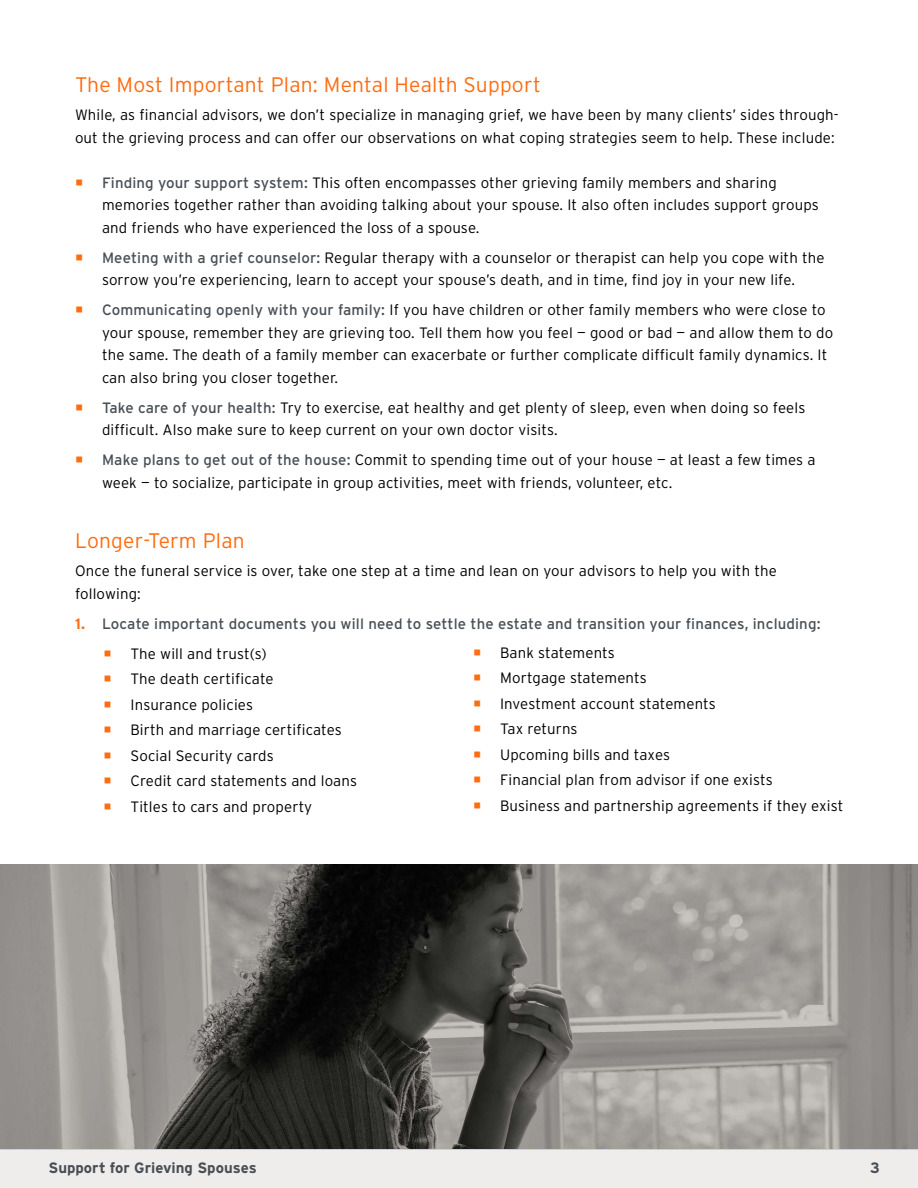
<style>
.page{position:relative;width:918px;height:1188px;background:#fff}
.page>*{position:absolute;margin:0;border:0;box-sizing:border-box;transform-origin:0 0}
.t1{font:300 21px "Interstate";letter-spacing:.01em;color:#ff6c11}
.t2{font:300 15px/25.5px "Interstate";letter-spacing:.01em;color:#000}
.t3{font:15px/30px "Interstate";letter-spacing:.01em;color:#484f55}
.t4{font:700 15px "Interstate";color:#484f55}
.s1{font-weight:400;color:#484f55}
.s2{font-weight:700;color:#ff6c11}
.s3{font-weight:300;color:#000}
</style>
<div class="page">
<div style="left:0;top:1149px;width:918px;height:39px;background:#efedeb"></div>
<img style="left:0;top:864px;width:918px;height:285px">
<h1 class="t1" style="left:75px;top:73px;width:467px">The Most Important Plan: Mental Health Support</h1>
<p class="t2" style="left:75px;top:104px;width:765px;line-height:22.5px">While, as financial advisors, we don’t specialize in managing grief, we have been by many clients’ sides through&shy;out the grieving process and can offer our observations on what coping strategies seem to help. These include:</p>
<p class="t2" style="left:102px;top:171px;width:718px;line-height:22.5px"><span class="s1">Finding your support system:</span> This often encompasses other grieving family members and sharing memories together rather than avoiding talking about your spouse. It also often includes support groups and friends who have experienced the loss of a spouse.</p>
<p class="t2" style="left:102px;top:246px;width:724px;line-height:22.5px"><span class="s1">Meeting with a grief counselor:</span> Regular therapy with a counselor or therapist can help you cope with the sorrow you’re experiencing, learn to accept your spouse’s death, and in time, find joy in your new life.</p>
<p class="t2" style="left:102px;top:299px;width:733px;line-height:22.5px"><span class="s1">Communicating openly with your family:</span> If you have children or other family members who were close to your spouse, remember they are grieving too. Tell them how you feel — good or bad — and allow them to do the same. The death of a family member can exacerbate or further complicate difficult family dynamics. It can also bring you closer together.</p>
<p class="t2" style="left:102px;top:396px;width:705px;line-height:22.5px"><span class="s1">Take care of your health:</span> Try to exercise, eat healthy and get plenty of sleep, even when doing so feels difficult. Also make sure to keep current on your own doctor visits.</p>
<p class="t2" style="left:102px;top:449px;width:715px;line-height:22.5px"><span class="s1">Make plans to get out of the house:</span> Commit to spending time out of your house — at least a few times a week — to socialize, participate in group activities, meet with friends, volunteer, etc.</p>
<h1 class="t1" style="left:75px;top:529px;width:171px">Longer-Term Plan</h1>
<p class="t2" style="left:75px;top:560px;width:703px;line-height:22.5px">Once the funeral service is over, take one step at a time and lean on your advisors to help you with the following:</p>
<p class="t3" style="left:130px;top:608px;width:692px;text-indent:-56px"><span class="s2">1.</span> Locate important documents you will need to settle the estate and transition your finances, including:<br><span class="s3">The will and trust(s)</span></p>
<p class="t2" style="left:130px;top:666px;width:228px">The death certificate<br>Insurance policies<br>Birth and marriage certificates<br>Social Security cards<br>Credit card statements and loans<br>Titles to cars and property</p>
<p class="t2" style="left:500px;top:640px;width:345px">Bank statements<br>Mortgage statements<br>Investment account statements<br>Tax returns<br>Upcoming bills and taxes<br>Financial plan from advisor if one exists<br>Business and partnership agreements if they exist</p>
<p class="t4" style="left:49px;top:1160px;width:210px">Support for Grieving Spouses</p>
<p class="t4" style="left:870px;top:1160px;width:11px">3</p>
</div>
